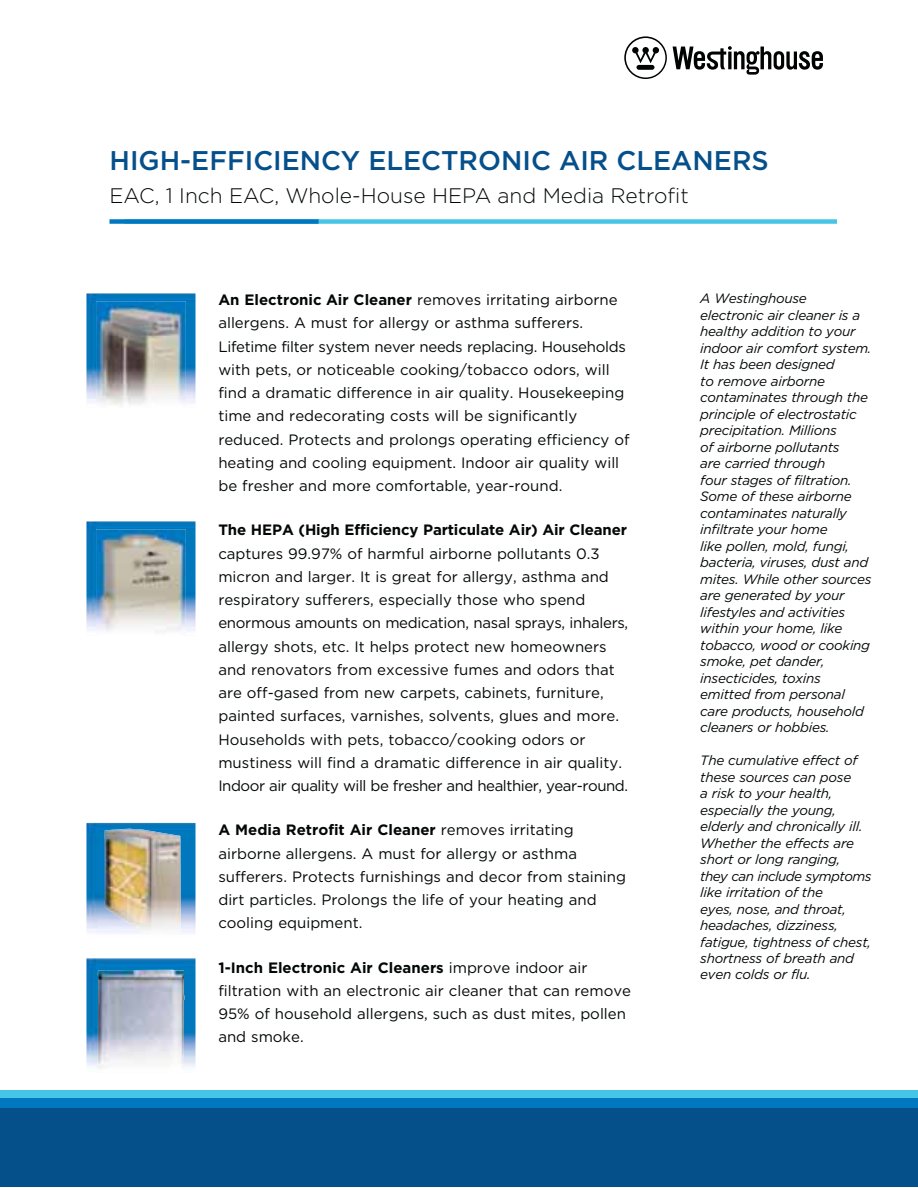
<style>
.page{position:relative;width:918px;height:1188px;background:#fff}
.page>*{position:absolute;margin:0;border:0;box-sizing:border-box;transform-origin:0 0}
.t1{font:500 27px "Gotham";color:#054f8b}
.t2{font:300 21px "Gotham";color:#030806}
.t3{font:15px/23.2px "Gotham";color:#030806}
.t4{font:700 15px "Gotham";letter-spacing:-.01em;color:#030806}
.t5{font:italic 13.5px/16.5px "Gotham";letter-spacing:-.02em;color:#030806}
.s1{font-weight:700}
</style>
<div class="page">
<img style="left:86px;top:293px;width:110px;height:110px">
<img style="left:96px;top:301px;width:90px;height:104px">
<img style="left:86px;top:521px;width:110px;height:110px">
<img style="left:96px;top:529px;width:90px;height:103px">
<div style="left:0;top:1090px;width:918px;height:60px;background:#46c6e7"></div>
<div style="left:0;top:1098px;width:918px;height:60px;background:#0078bf"></div>
<div style="left:0;top:1108px;width:918px;height:79px;background:#054f8b"></div>
<div style="left:124px;top:219px;width:713px;height:5px;background:#46c6e7"></div>
<div style="left:110px;top:219px;width:209px;height:5px;background:#0078bf"></div>
<svg style="left:673px;top:46px;width:150px;height:29px"></svg>
<svg style="left:624px;top:36px;width:43px;height:43px"></svg>
<img style="left:86px;top:823px;width:110px;height:110px">
<img style="left:105px;top:829px;width:76px;height:104px">
<img style="left:86px;top:958px;width:110px;height:108px">
<img style="left:98px;top:970px;width:87px;height:98px">
<h1 class="t1" style="left:110px;top:150px;width:661px">HIGH-EFFICIENCY ELECTRONIC AIR CLEANERS</h1>
<h2 class="t2" style="left:110px;top:188px;width:581px">EAC, 1 Inch EAC, Whole-House HEPA and Media Retrofit</h2>
<p class="t3" style="left:218px;top:289px;width:413px"><span class="s1">An Electronic Air Cleaner</span> removes irritating airborne allergens. A must for allergy or asthma sufferers.<br>Lifetime filter system never needs replacing. Households with pets, or noticeable cooking/tobacco odors, will find a dramatic difference in air quality. Housekeeping time and redecorating costs will be significantly reduced. Protects and prolongs operating efficiency of heating and cooling equipment. Indoor air quality will be fresher and more comfortable, year-round.</p>
<p class="t4" style="left:218px;top:524px;width:410px">The HEPA (High Efficiency Particulate Air) Air Cleaner</p>
<p class="t3" style="left:218px;top:543px;width:411px">captures 99.97% of harmful airborne pollutants 0.3 micron and larger. It is great for allergy, asthma and respiratory sufferers, especially those who spend enormous amounts on medication, nasal sprays, inhalers, allergy shots, etc. It helps protect new homeowners and renovators from excessive fumes and odors that are off-gased from new carpets, cabinets, furniture, painted surfaces, varnishes, solvents, glues and more.<br>Households with pets, tobacco/cooking odors or mustiness will find a dramatic difference in air quality.<br>Indoor air quality will be fresher and healthier, year-round.</p>
<p class="t3" style="left:218px;top:819px;width:409px"><span class="s1">A Media Retrofit Air Cleaner</span> removes irritating airborne allergens. A must for allergy or asthma sufferers. Protects furnishings and decor from staining dirt particles. Prolongs the life of your heating and cooling equipment.</p>
<p class="t3" style="left:218px;top:957px;width:414px"><span class="s1">1-Inch Electronic Air Cleaners</span> improve indoor air filtration with an electronic air cleaner that can remove 95% of household allergens, such as dust mites, pollen and smoke.</p>
<p class="t5" style="left:700px;top:291px;width:173px">A Westinghouse electronic air cleaner is a healthy addition to your indoor air comfort system.<br>It has been designed<br>to remove airborne contaminates through the principle of electrostatic precipitation. Millions<br>of airborne pollutants<br>are carried through<br>four stages of filtration.<br>Some of these airborne contaminates naturally infiltrate your home<br>like pollen, mold, fungi, bacteria, viruses, dust and mites. While other sources are generated by your lifestyles and activities within your home, like tobacco, wood or cooking smoke, pet dander, insecticides, toxins emitted from personal care products, household cleaners or hobbies.</p>
<p class="t5" style="left:700px;top:753px;width:173px">The cumulative effect of these sources can pose<br>a risk to your health, especially the young, elderly and chronically ill.<br>Whether the effects are short or long ranging,<br>they can include symptoms like irritation of the<br>eyes, nose, and throat, headaches, dizziness, fatigue, tightness of chest, shortness of breath and even colds or flu.</p>
</div>
